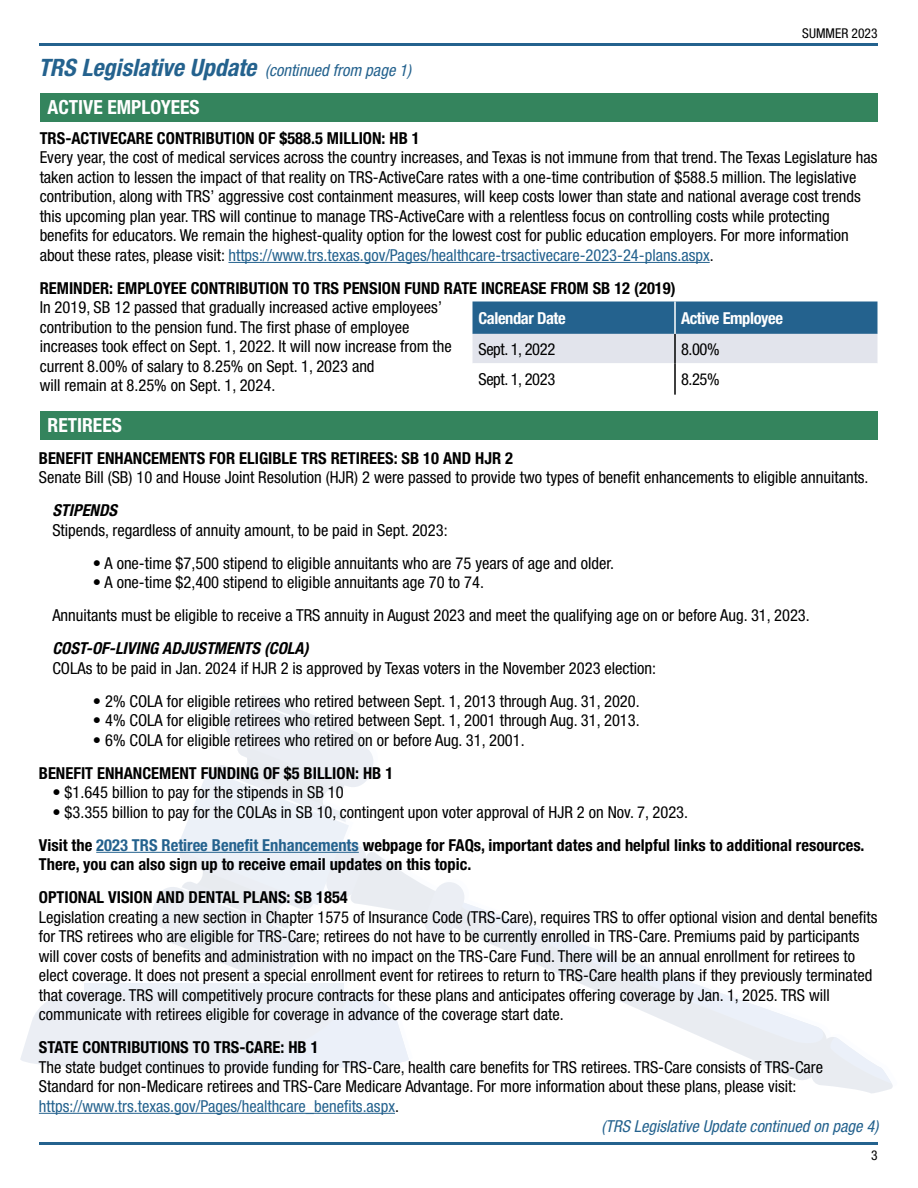
<style>
.page{position:relative;width:918px;height:1188px;background:#fff}
.page>*{position:absolute;margin:0;border:0;box-sizing:border-box;transform-origin:0 0}
.t1{font:italic 700 condensed 24px "Helvetica Neue LT Std";color:#24628e}
.t2{font:700 condensed 19.5px "Helvetica Neue LT Std";color:#fff}
.t3{font:condensed 16.5px/19.5px "Helvetica Neue LT Std";color:#000}
.t4{font:700 condensed 16.5px/33px "Helvetica Neue LT Std";color:#000}
.t5{font:italic 700 condensed 16.5px "Helvetica Neue LT Std";color:#000}
.t6{font:italic condensed 16.5px "Helvetica Neue LT Std";color:#24628e}
.t7{font:700 condensed 16.5px "Helvetica Neue LT Std";letter-spacing:-.025em;color:#fff}
.t8{font:condensed 16.5px "Helvetica Neue LT Std";letter-spacing:-.025em;color:#000}
.t9{font:condensed 13.5px "Helvetica Neue LT Std";color:#000}
.s1{font-weight:400;font-size:16.5px}
.s2{color:#24628e}
.s3{font-weight:700}
.s4{font-weight:700;color:#24628e}
</style>
<div class="page">
<svg style="left:720px;top:1045px;width:91px;height:35px;fill:#e9ecf1"></svg>
<svg style="left:466px;top:903px;width:360px;height:142px"></svg>
<svg style="left:811px;top:1037px;width:82px;height:56px"></svg>
<svg style="left:20px;top:696px;width:446px;height:374px"></svg>
<hr style="left:39px;top:1142px;width:839px;height:3px;background:#24628e">
<hr style="left:39px;top:43px;width:839px;height:3px;background:#24628e">
<hr style="left:96px;top:852px;width:263px;height:1px;background:#24628e">
<hr style="left:39px;top:1113px;width:356px;height:1px;background:#24628e">
<hr style="left:228px;top:262px;width:482px;height:1px;background:#24628e">
<svg style="left:472px;top:302px;width:406px;height:61px;background:#7fa0bb"></svg>
<hr style="left:674px;top:334px;width:2px;height:29px;background:#000">
<hr style="left:674px;top:363px;width:2px;height:32px;background:#000">
<hr style="left:674px;top:301px;width:2px;height:33px;background:#fff">
<div style="left:40px;top:93px;width:838px;height:29px;background:#34845d"></div>
<div style="left:40px;top:411px;width:838px;height:29px;background:#34845d"></div>
<h1 class="t1" style="left:38px;top:53px;width:374px">TRS Legislative Update <span class="s1">(continued from page 1)</span></h1>
<p class="t2" style="left:48px;top:96px;width:154px">ACTIVE EMPLOYEES</p>
<p class="t9" style="left:802px;top:25px;width:77px">SUMMER 2023</p>
<p class="t4" style="left:40px;top:121px;width:382px">TRS-ACTIVECARE CONTRIBUTION OF $588.5 MILLION: HB 1</p>
<p class="t3" style="left:40px;top:148px;width:839px">Every year, the cost of medical services across the country increases, and Texas is not immune from that trend. The Texas Legislature has taken action to lessen the impact of that reality on TRS-ActiveCare rates with a one-time contribution of $588.5 million. The legislative contribution, along with TRS’ aggressive cost containment measures, will keep costs lower than state and national average cost trends this upcoming plan year. TRS will continue to manage TRS-ActiveCare with a relentless focus on controlling costs while protecting benefits for educators. We remain the highest-quality option for the lowest cost for public education employers. For more information about these rates, please visit: <span class="s2">https://www.trs.texas.gov/Pages/healthcare-trsactivecare-2023-24-plans.aspx</span>.</p>
<p class="t4" style="left:40px;top:271px;width:637px">REMINDER: EMPLOYEE CONTRIBUTION TO TRS PENSION FUND RATE INCREASE FROM SB 12 (2019)</p>
<p class="t3" style="left:40px;top:298px;width:414px">In 2019, SB 12 passed that gradually increased active employees’ contribution to the pension fund. The first phase of employee increases took effect on Sept. 1, 2022. It will now increase from the current 8.00% of salary to 8.25% on Sept. 1, 2023 and<br>will remain at 8.25% on Sept. 1, 2024.</p>
<p class="t7" style="left:478px;top:308px;width:89px">Calendar Date</p>
<p class="t7" style="left:681px;top:308px;width:103px">Active Employee</p>
<p class="t8" style="left:478px;top:339px;width:78px">Sept. 1, 2022</p>
<p class="t3" style="left:681px;top:339px;width:40px">8.00%</p>
<p class="t8" style="left:478px;top:370px;width:78px">Sept. 1, 2023</p>
<p class="t3" style="left:681px;top:369px;width:40px">8.25%</p>
<p class="t2" style="left:48px;top:414px;width:76px">RETIREES</p>
<p class="t4" style="left:39px;top:441px;width:476px">BENEFIT ENHANCEMENTS FOR ELIGIBLE TRS RETIREES: SB 10 AND HJR 2</p>
<p class="t3" style="left:39px;top:467px;width:831px">Senate Bill (SB) 10 and House Joint Resolution (HJR) 2 were passed to provide two types of benefit enhancements to eligible annuitants.</p>
<p class="t5" style="left:52px;top:500px;width:66px">STIPENDS</p>
<p class="t3" style="left:52px;top:520px;width:397px">Stipends, regardless of annuity amount, to be paid in Sept. 2023:</p>
<p class="t3" style="left:93px;top:553px;width:523px">• A one-time $7,500 stipend to eligible annuitants who are 75 years of age and older.</p>
<p class="t3" style="left:52px;top:566px;width:759px;line-height:33px;text-indent:41px">• A one-time $2,400 stipend to eligible annuitants age 70 to 74.<br>Annuitants must be eligible to receive a TRS annuity in August 2023 and meet the qualifying age on or before Aug. 31, 2023.</p>
<p class="t5" style="left:52px;top:638px;width:258px">COST-OF-LIVING ADJUSTMENTS (COLA)</p>
<p class="t3" style="left:52px;top:658px;width:605px">COLAs to be paid in Jan. 2024 if HJR 2 is approved by Texas voters in the November 2023 election:</p>
<p class="t3" style="left:93px;top:691px;width:548px">• 2% COLA for eligible retirees who retired between Sept. 1, 2013 through Aug. 31, 2020.</p>
<p class="t3" style="left:93px;top:710px;width:548px">• 4% COLA for eligible retirees who retired between Sept. 1, 2001 through Aug. 31, 2013.</p>
<p class="t3" style="left:93px;top:730px;width:433px">• 6% COLA for eligible retirees who retired on or before Aug. 31, 2001.</p>
<p class="t4" style="left:39px;top:756px;width:356px">BENEFIT ENHANCEMENT FUNDING OF $5 BILLION: HB 1</p>
<p class="t3" style="left:52px;top:783px;width:293px">• $1.645 billion to pay for the stipends in SB 10</p>
<p class="t3" style="left:39px;top:795px;width:827px;line-height:33px;text-indent:13px">• $3.355 billion to pay for the COLAs in SB 10, contingent upon voter approval of HJR 2 on Nov. 7, 2023.<br><span class="s3">Visit the</span> <span class="s4">2023 TRS Retiree Benefit Enhancements</span> <span class="s3">webpage for FAQs, important dates and helpful links to additional resources.</span></p>
<p class="t4" style="left:39px;top:848px;width:434px">There, you can also sign up to receive email updates on this topic.<br>OPTIONAL VISION AND DENTAL PLANS: SB 1854</p>
<p class="t3" style="left:39px;top:907px;width:840px">Legislation creating a new section in Chapter 1575 of Insurance Code (TRS-Care), requires TRS to offer optional vision and dental benefits for TRS retirees who are eligible for TRS-Care; retirees do not have to be currently enrolled in TRS-Care. Premiums paid by participants will cover costs of benefits and administration with no impact on the TRS-Care Fund. There will be an annual enrollment for retirees to elect coverage. It does not present a special enrollment event for retirees to return to TRS-Care health plans if they previously terminated that coverage. TRS will competitively procure contracts for these plans and anticipates offering coverage by Jan. 1, 2025. TRS will communicate with retirees eligible for coverage in advance of the coverage start date.</p>
<p class="t4" style="left:39px;top:1031px;width:281px">STATE CONTRIBUTIONS TO TRS-CARE: HB 1</p>
<p class="t3" style="left:39px;top:1057px;width:786px">The state budget continues to provide funding for TRS-Care, health care benefits for TRS retirees. TRS-Care consists of TRS-Care<br>Standard for non-Medicare retirees and TRS-Care Medicare Advantage. For more information about these plans, please visit: <span class="s2">https://www.trs.texas.gov/Pages/healthcare_benefits.aspx</span>.</p>
<p class="t6" style="left:602px;top:1117px;width:278px">(TRS Legislative Update continued on page 4)</p>
<p class="t9" style="left:871px;top:1147px;width:8px">3</p>
</div>
